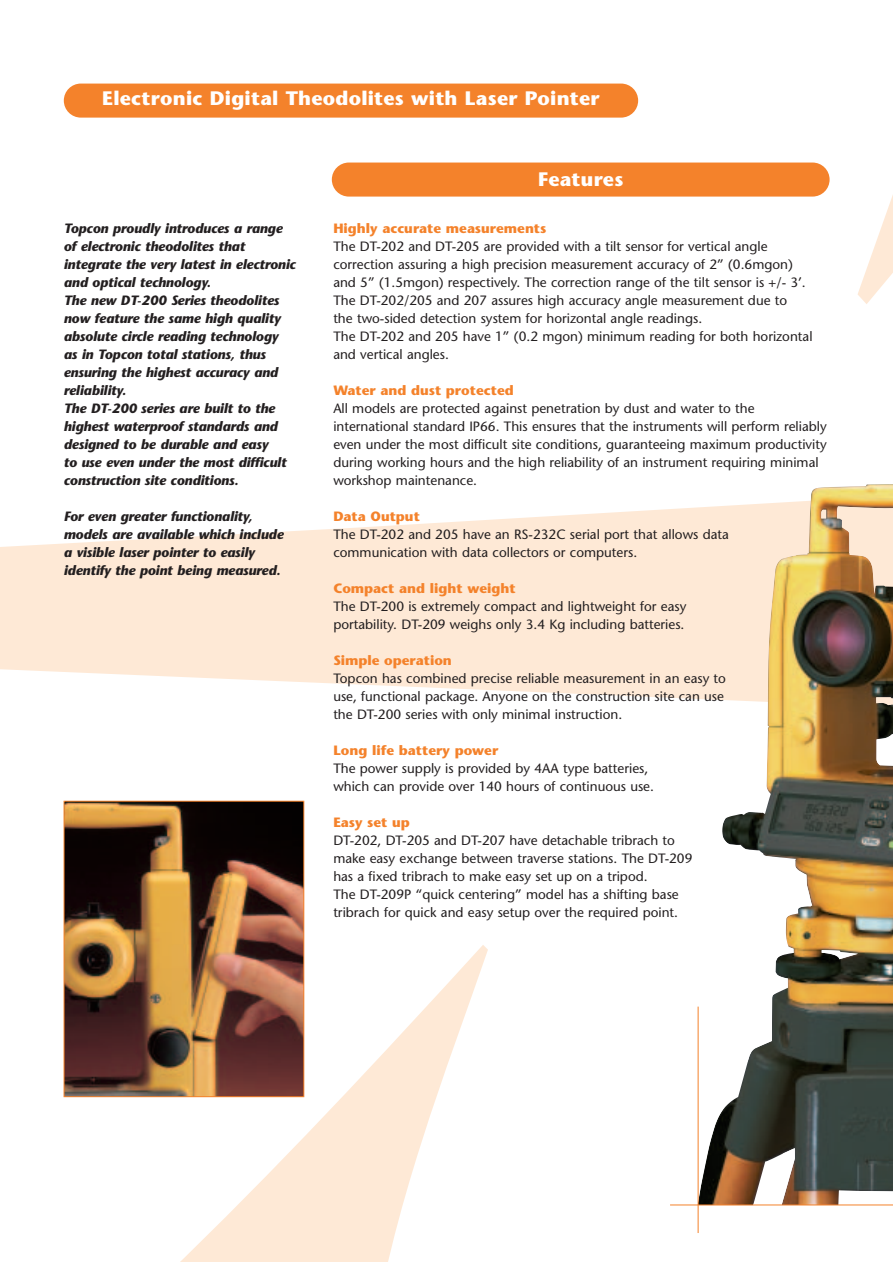
<style>
.page{position:relative;width:893px;height:1262px;background:#fff}
.page>*{position:absolute;margin:0;border:0;box-sizing:border-box;transform-origin:0 0}
.t1{font:700 19.5px "Stone Sans";letter-spacing:.01em;color:#fff}
.t2{font:13.5px/18px "Stone Sans";color:#231f20}
.t3{font:italic 700 13.5px/18px "Stone Sans";letter-spacing:-.015em;color:#231f20}
.t4{font:700 13.5px "Stone Sans";color:#f4822b}
</style>
<div class="page">
<div style="left:0;top:0;width:892px;height:1262px;background:#fee9d6"></div>
<div style="left:0;top:0;width:892px;height:547px;background:#fff"></div>
<svg style="left:0;top:669px;width:892px;height:593px;background:#efece9"></svg>
<div style="left:64px;top:84px;width:574px;height:34px;background:#f4822b;border-radius:17px"></div>
<div style="left:332px;top:162px;width:497px;height:34px;background:#f4822b;border-radius:17px"></div>
<img style="left:66px;top:803px;width:236px;height:291px">
<div style="left:64px;top:801px;width:240px;height:295px;border:1px solid #f4822b"></div>
<img style="left:722px;top:486px;width:170px;height:473px">
<hr style="left:670px;top:1204px;width:222px;height:1px;background:#f4822b">
<hr style="left:697px;top:1006px;width:1px;height:227px;background:#f4822b">
<h1 class="t1" style="left:102px;top:91px;width:498px">Electronic Digital Theodolites with Laser Pointer</h1>
<p class="t3" style="left:64px;top:220px;width:233px">Topcon proudly introduces a range of electronic theodolites that integrate the very latest in electronic and optical technology.<br>The new DT-200 Series theodolites now feature the same high quality absolute circle reading technology<br>as in Topcon total stations, thus ensuring the highest accuracy and reliability.<br>The DT-200 series are built to the highest waterproof standards and designed to be durable and easy<br>to use even under the most difficult construction site conditions.</p>
<p class="t3" style="left:64px;top:508px;width:221px">For even greater functionality, models are available which include a visible laser pointer to easily identify the point being measured.</p>
<h1 class="t1" style="left:538px;top:171px;width:87px">Features</h1>
<p class="t4" style="left:333px;top:223px;width:215px">Highly accurate measurements</p>
<p class="t2" style="left:333px;top:238px;width:480px">The DT-202 and DT-205 are provided with a tilt sensor for vertical angle correction assuring a high precision measurement accuracy of 2” (0.6mgon) and 5” (1.5mgon) respectively. The correction range of the tilt sensor is +/- 3’.<br>The DT-202/205 and 207 assures high accuracy angle measurement due to<br>the two-sided detection system for horizontal angle readings.<br>The DT-202 and 205 have 1” (0.2 mgon) minimum reading for both horizontal and vertical angles.</p>
<p class="t4" style="left:333px;top:385px;width:182px">Water and dust protected</p>
<p class="t2" style="left:333px;top:400px;width:495px">All models are protected against penetration by dust and water to the international standard IP66. This ensures that the instruments will perform reliably even under the most difficult site conditions, guaranteeing maximum productivity during working hours and the high reliability of an instrument requiring minimal workshop maintenance.</p>
<p class="t4" style="left:333px;top:511px;width:88px">Data Output</p>
<p class="t2" style="left:333px;top:526px;width:397px">The DT-202 and 205 have an RS-232C serial port that allows data communication with data collectors or computers.</p>
<p class="t4" style="left:333px;top:583px;width:184px">Compact and light weight</p>
<p class="t2" style="left:333px;top:598px;width:354px">The DT-200 is extremely compact and lightweight for easy portability. DT-209 weighs only 3.4 Kg including batteries.</p>
<p class="t4" style="left:333px;top:655px;width:120px">Simple operation</p>
<p class="t2" style="left:333px;top:670px;width:394px">Topcon has combined precise reliable measurement in an easy to use, functional package. Anyone on the construction site can use the DT-200 series with only minimal instruction.</p>
<p class="t4" style="left:333px;top:745px;width:166px">Long life battery power</p>
<p class="t2" style="left:333px;top:760px;width:322px">The power supply is provided by 4AA type batteries, which can provide over 140 hours of continuous use.</p>
<p class="t4" style="left:333px;top:817px;width:78px">Easy set up</p>
<p class="t2" style="left:333px;top:832px;width:360px">DT-202, DT-205 and DT-207 have detachable tribrach to make easy exchange between traverse stations. The DT-209 has a fixed tribrach to make easy set up on a tripod.<br>The DT-209P “quick centering” model has a shifting base tribrach for quick and easy setup over the required point.</p>
</div>
